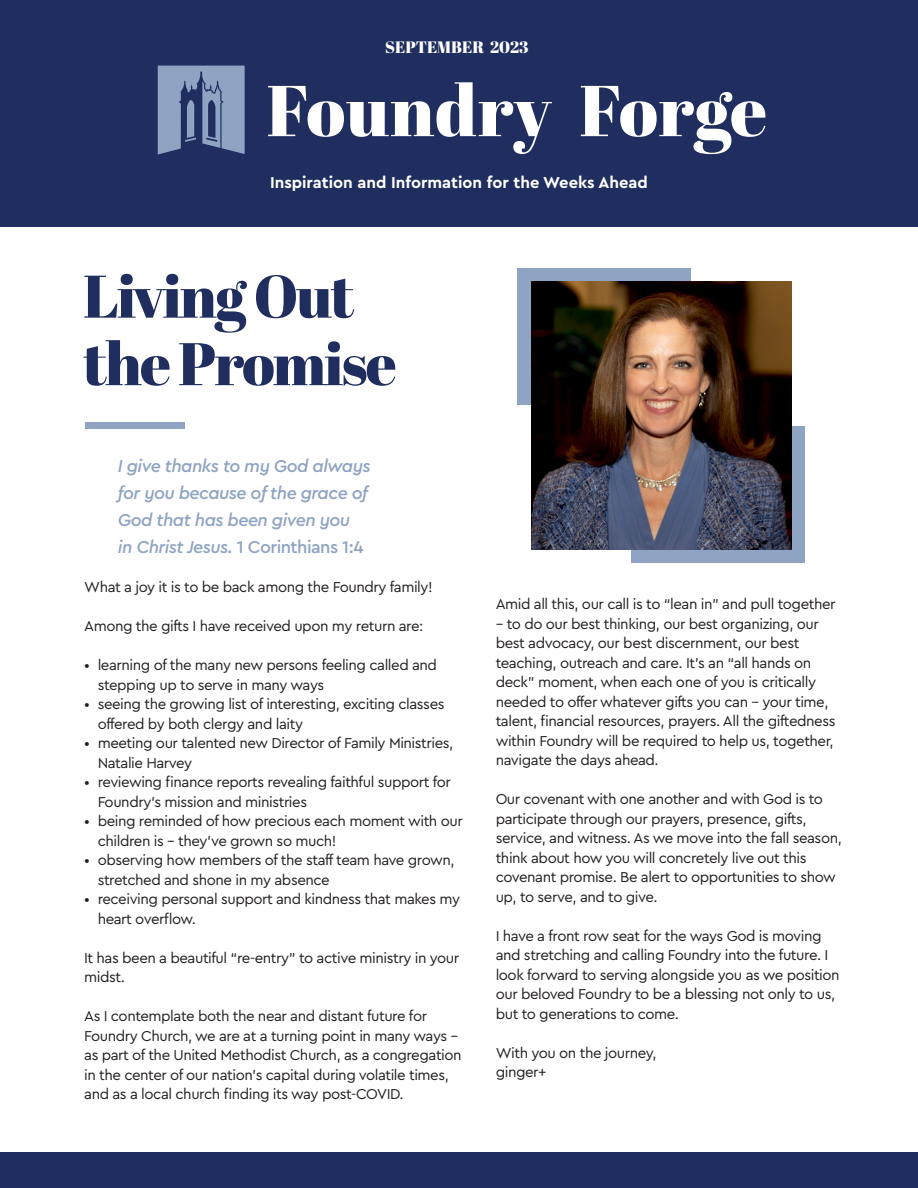
<style>
.page{position:relative;width:918px;height:1188px;background:#fff}
.page>*{position:absolute;margin:0;border:0;box-sizing:border-box;transform-origin:0 0}
.t1{font:60px "Abril Fatface";letter-spacing:-.03em;color:#1f2e5e}
.t2{font:italic 500 18px/27px "Cera Pro";letter-spacing:-.03em;color:#8fa3c2}
.t3{font:500 18px "Cera Pro";letter-spacing:-.03em;color:#8fa3c2}
.t4{font:700 16.5px "Cera Pro";color:#fff}
.t5{font:16.5px "Abril Fatface";color:#fff}
.t6{font:15px/19.5px "Cera Pro";letter-spacing:-.03em;color:#231f20}
.s1{font-style:italic}
</style>
<div class="page">
<div style="left:85px;top:422px;width:100px;height:7px;background:#8fa3c2"></div>
<div style="left:0;top:0;width:918px;height:227px;background:#1f2e5e"></div>
<svg style="left:268px;top:82px;width:498px;height:72px"></svg>
<svg style="left:158px;top:66px;width:87px;height:89px"></svg>
<div style="left:0;top:1153px;width:918px;height:35px;background:#1f2e5e"></div>
<div style="left:631px;top:426px;width:174px;height:137px;background:#8fa3c2"></div>
<div style="left:518px;top:268px;width:173px;height:136px;background:#8fa3c2"></div>
<img style="left:532px;top:281px;width:260px;height:268px">
<p class="t5" style="left:385px;top:35px;width:145px">SEPTEMBER 2023</p>
<p class="t4" style="left:270px;top:172px;width:379px">Inspiration and Information for the Weeks Ahead</p>
<p class="t1" style="left:83px;top:254px;width:273px">Living Out</p>
<p class="t1" style="left:83px;top:322px;width:315px">the Promise</p>
<p class="t2" style="left:118px;top:452px;width:254px">I give thanks to my God always for you because of the grace of<br>God that has been given you</p>
<p class="t3" style="left:118px;top:535px;width:247px"><span class="s1">in Christ Jesus.</span> 1 Corinthians 1:4</p>
<p class="t6" style="left:84px;top:577px;width:350px">What a joy it is to be back among the Foundry family!</p>
<p class="t6" style="left:84px;top:616px;width:341px">Among the gifts I have received upon my return are:</p>
<p class="t6" style="left:98px;top:655px;width:341px;text-indent:-14px">• learning of the many new persons feeling called and stepping up to serve in many ways</p>
<p class="t6" style="left:98px;top:694px;width:348px;text-indent:-14px">• seeing the growing list of interesting, exciting classes offered by both clergy and laity</p>
<p class="t6" style="left:98px;top:733px;width:357px;text-indent:-14px">• meeting our talented new Director of Family Ministries,<br>Natalie Harvey</p>
<p class="t6" style="left:98px;top:772px;width:355px;text-indent:-14px">• reviewing finance reports revealing faithful support for<br>Foundry’s mission and ministries</p>
<p class="t6" style="left:98px;top:811px;width:367px;text-indent:-14px">• being reminded of how precious each moment with our children is -- they’ve grown so much!</p>
<p class="t6" style="left:98px;top:850px;width:358px;text-indent:-14px">• observing how members of the staff team have grown, stretched and shone in my absence</p>
<p class="t6" style="left:98px;top:889px;width:364px;text-indent:-14px">• receiving personal support and kindness that makes my heart overflow.</p>
<p class="t6" style="left:84px;top:947px;width:376px">It has been a beautiful “re-entry” to active ministry in your midst.</p>
<p class="t6" style="left:84px;top:1006px;width:379px">As I contemplate both the near and distant future for Foundry Church, we are at a turning point in many ways -- as part of the United Methodist Church, as a congregation in the center of our nation’s capital during volatile times, and as a local church finding its way post-COVID.</p>
<p class="t6" style="left:496px;top:594px;width:341px">Amid all this, our call is to “lean in” and pull together -- to do our best thinking, our best organizing, our best advocacy, our best discernment, our best teaching, outreach and care. It’s an “all hands on deck” moment, when each one of you is critically needed to offer whatever gifts you can – your time, talent, financial resources, prayers. All the giftedness within Foundry will be required to help us, together, navigate the days ahead.</p>
<p class="t6" style="left:496px;top:789px;width:348px">Our covenant with one another and with God is to participate through our prayers, presence, gifts, service, and witness. As we move into the fall season, think about how you will concretely live out this covenant promise. Be alert to opportunities to show up, to serve, and to give.</p>
<p class="t6" style="left:496px;top:925px;width:346px">I have a front row seat for the ways God is moving and stretching and calling Foundry into the future. I look forward to serving alongside you as we position our beloved Foundry to be a blessing not only to us, but to generations to come.</p>
<p class="t6" style="left:496px;top:1042px;width:162px">With you on the journey,</p>
<p class="t6" style="left:496px;top:1062px;width:52px">ginger+</p>
</div>
